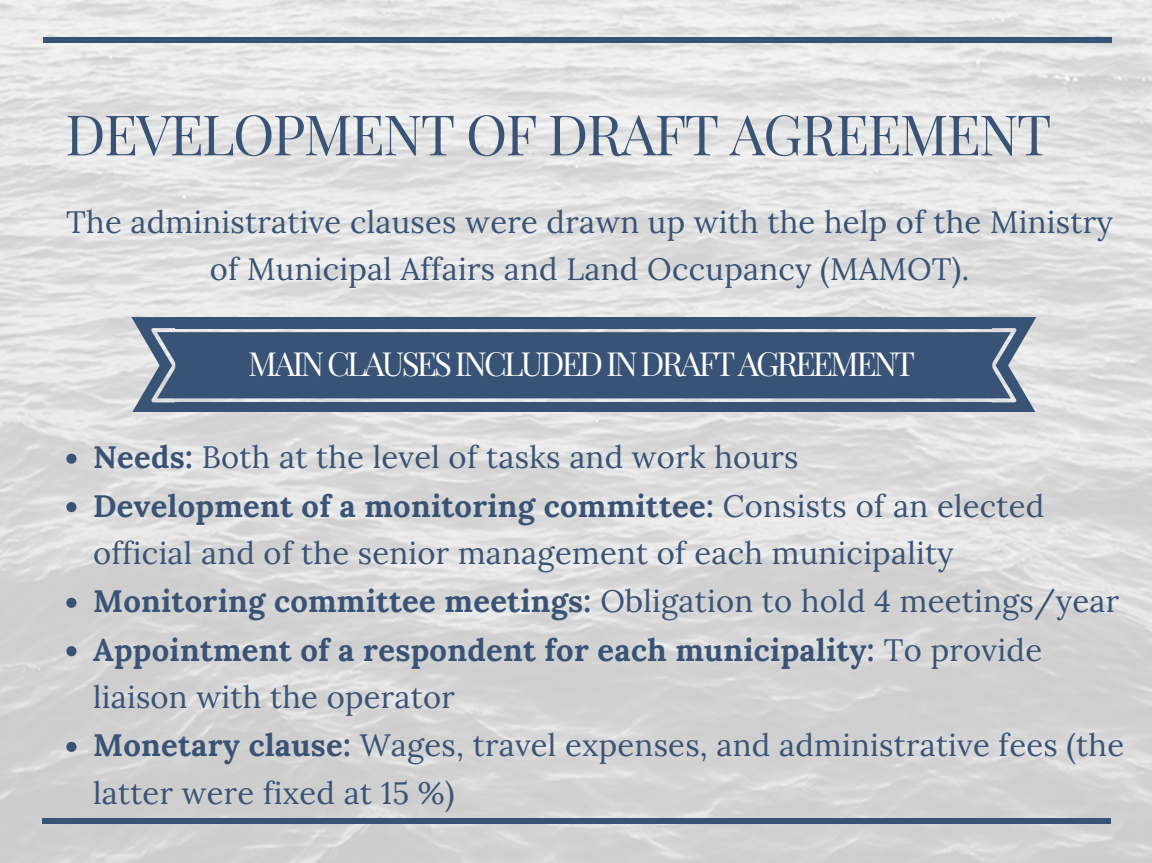
<style>
.page{position:relative;width:1152px;height:863px;background:#fff}
.page>*{position:absolute;margin:0;border:0;box-sizing:border-box;transform-origin:0 0}
.t1{font:55.8px "Playfair Display SC";letter-spacing:-.03em;color:#395376}
.t2{font:33.15px "Playfair Display SC";letter-spacing:-.085em;color:#fff}
.t3{font:30.9px/47.8px "Lora";letter-spacing:.01em;color:#395376}
.s1{font-weight:700}
</style>
<div class="page">
<img style="left:0;top:0;width:1152px;height:862px">
<div style="left:43px;top:37px;width:1069px;height:5px;background:#395376"></div>
<div style="left:42px;top:818px;width:1069px;height:5px;background:#395376"></div>
<svg style="left:66px;top:453px;width:10px;height:11px"></svg>
<svg style="left:66px;top:502px;width:10px;height:10px"></svg>
<svg style="left:66px;top:597px;width:10px;height:11px"></svg>
<svg style="left:66px;top:646px;width:10px;height:10px"></svg>
<svg style="left:66px;top:741px;width:10px;height:11px"></svg>
<svg style="left:131px;top:317px;width:46px;height:94px;background:#8694a7"></svg>
<svg style="left:991px;top:317px;width:45px;height:94px;background:#8492a6"></svg>
<div style="left:175px;top:332px;width:817px;height:66px;background:#395376"></div>
<div style="left:175px;top:402px;width:817px;height:9px;background:#395376"></div>
<div style="left:175px;top:317px;width:817px;height:11px;background:#395376"></div>
<h1 class="t1" style="left:65px;top:95px;width:988px">DEVELOPMENT OF DRAFT AGREEMENT</h1>
<p class="t3" style="left:66px;top:199px;width:1048px;line-height:47.2px;text-align:center">The administrative clauses were drawn up with the help of the Ministry of Municipal Affairs and Land Occupancy (MAMOT).</p>
<p class="t2" style="left:248px;top:340px;width:668px">MAIN CLAUSES INCLUDED IN DRAFT AGREEMENT</p>
<p class="t3" style="left:93px;top:434px;width:1033px"><span class="s1">Needs:</span> Both at the level of tasks and work hours<br><span class="s1">Development of a monitoring committee:</span> Consists of an elected official and of the senior management of each municipality <span class="s1">Monitoring committee meetings:</span> Obligation to hold 4 meetings/year <span class="s1">Appointment of a respondent for each municipality:</span> To provide liaison with the operator<br><span class="s1">Monetary clause:</span> Wages, travel expenses, and administrative fees (the latter were fixed at 15 %)</p>
</div>
